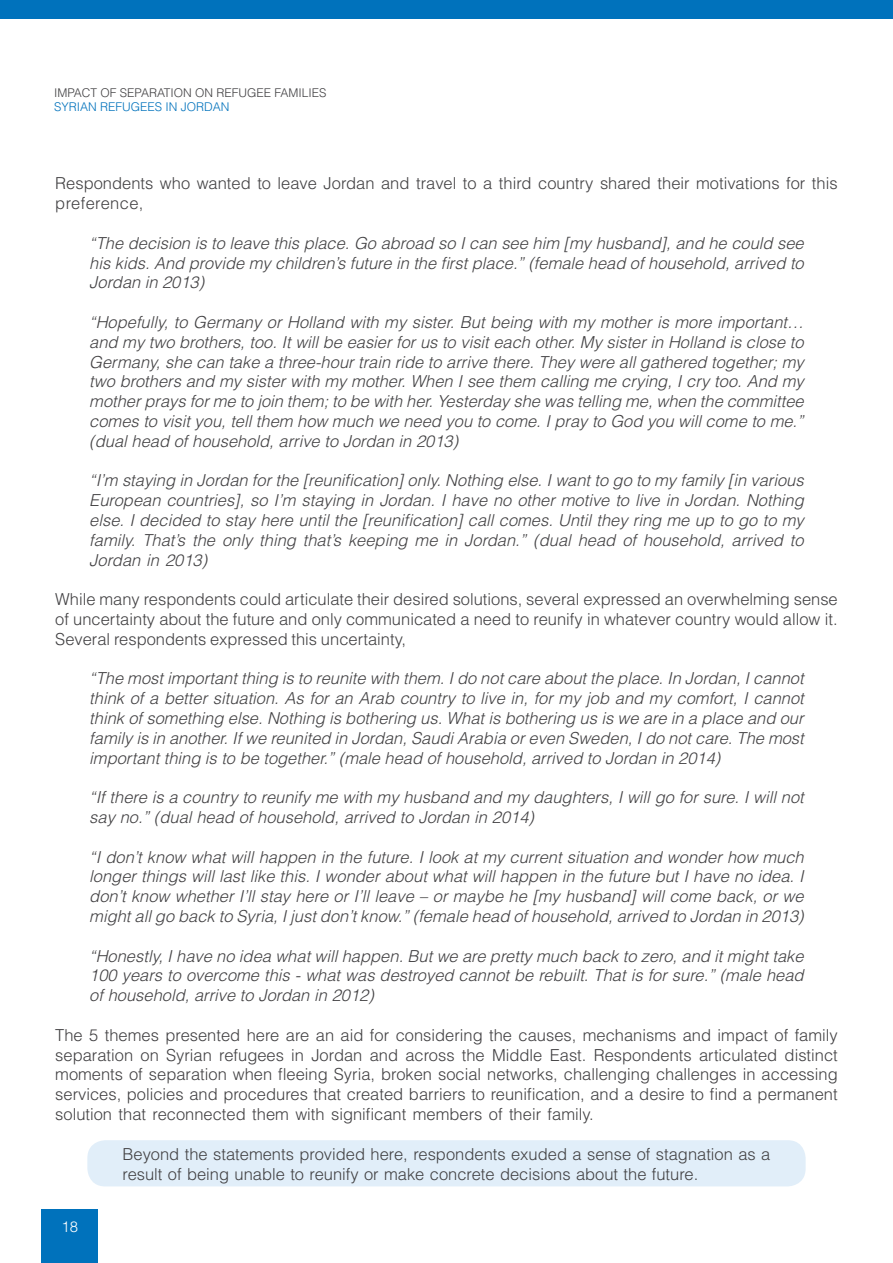
<style>
.page{position:relative;width:893px;height:1263px;background:#fff}
.page>*{position:absolute;margin:0;border:0;box-sizing:border-box;transform-origin:0 0}
.t1{font:italic 300 16.5px/19.8px "Helvetica";color:#414042;text-align:justify}
.t2{font:300 16.5px/19.8px "Helvetica";color:#414042}
.t3{font:300 15px "Helvetica";color:#fff}
.t4{font:300 12px "Helvetica";color:#414042}
.t5{font:300 12px "Helvetica";color:#0072bc}
</style>
<div class="page">
<div style="left:41px;top:1209px;width:57px;height:54px;background:#0072bc"></div>
<div style="left:0;top:0;width:893px;height:19px;background:#0072bc"></div>
<div style="left:87px;top:1140px;width:719px;height:46px;background:#e1eef9;border-radius:18px"></div>
<p class="t4" style="left:54px;top:85px;width:274px">IMPACT OF SEPARATION ON REFUGEE FAMILIES</p>
<p class="t5" style="left:54px;top:99px;width:177px">SYRIAN REFUGEES IN JORDAN</p>
<p class="t2" style="left:55px;top:173px;width:784px">Respondents who wanted to leave Jordan and travel to a third country shared their motivations for this preference,</p>
<p class="t1" style="left:89px;top:233px;width:716px">“The decision is to leave this place. Go abroad so I can see him [my husband], and he could see his kids. And provide my children’s future in the first place.” (female head of household, arrived to Jordan in 2013)</p>
<p class="t1" style="left:89px;top:312px;width:716px">“Hopefully, to Germany or Holland with my sister. But being with my mother is more important… and my two brothers, too. It will be easier for us to visit each other. My sister in Holland is close to Germany, she can take a three-hour train ride to arrive there. They were all gathered together; my two brothers and my sister with my mother. When I see them calling me crying, I cry too. And my mother prays for me to join them; to be with her. Yesterday she was telling me, when the committee comes to visit you, tell them how much we need you to come. I pray to God you will come to me.” (dual head of household, arrive to Jordan in 2013)</p>
<p class="t1" style="left:89px;top:470px;width:716px">“I’m staying in Jordan for the [reunification] only. Nothing else. I want to go to my family [in various European countries], so I’m staying in Jordan. I have no other motive to live in Jordan. Nothing else. I decided to stay here until the [reunification] call comes. Until they ring me up to go to my family. That’s the only thing that’s keeping me in Jordan.” (dual head of household, arrived to Jordan in 2013)</p>
<p class="t2" style="left:55px;top:589px;width:784px;text-align:justify">While many respondents could articulate their desired solutions, several expressed an overwhelming sense of uncertainty about the future and only communicated a need to reunify in whatever country would allow it.<br>Several respondents expressed this uncertainty,</p>
<p class="t1" style="left:89px;top:668px;width:716px">“The most important thing is to reunite with them. I do not care about the place. In Jordan, I cannot think of a better situation. As for an Arab country to live in, for my job and my comfort, I cannot think of something else. Nothing is bothering us. What is bothering us is we are in a place and our family is in another. If we reunited in Jordan, Saudi Arabia or even Sweden, I do not care. The most important thing is to be together.” (male head of household, arrived to Jordan in 2014)</p>
<p class="t1" style="left:89px;top:787px;width:716px">“If there is a country to reunify me with my husband and my daughters, I will go for sure. I will not say no.” (dual head of household, arrived to Jordan in 2014)</p>
<p class="t1" style="left:89px;top:847px;width:716px">“I don’t know what will happen in the future. I look at my current situation and wonder how much longer things will last like this. I wonder about what will happen in the future but I have no idea. I don’t know whether I’ll stay here or I’ll leave – or maybe he [my husband] will come back, or we might all go back to Syria, I just don’t know.” (female head of household, arrived to Jordan in 2013)</p>
<p class="t1" style="left:89px;top:946px;width:716px">“Honestly, I have no idea what will happen. But we are pretty much back to zero, and it might take 100 years to overcome this - what was destroyed cannot be rebuilt. That is for sure.” (male head of household, arrive to Jordan in 2012)</p>
<p class="t2" style="left:55px;top:1025px;width:784px;text-align:justify">The 5 themes presented here are an aid for considering the causes, mechanisms and impact of family separation on Syrian refugees in Jordan and across the Middle East. Respondents articulated distinct moments of separation when fleeing Syria, broken social networks, challenging challenges in accessing services, policies and procedures that created barriers to reunification, and a desire to find a permanent solution that reconnected them with significant members of their family.</p>
<p class="t2" style="left:123px;top:1144px;width:649px">Beyond the statements provided here, respondents exuded a sense of stagnation as a result of being unable to reunify or make concrete decisions about the future.</p>
<p class="t3" style="left:61px;top:1217px;width:18px">18</p>
</div>
